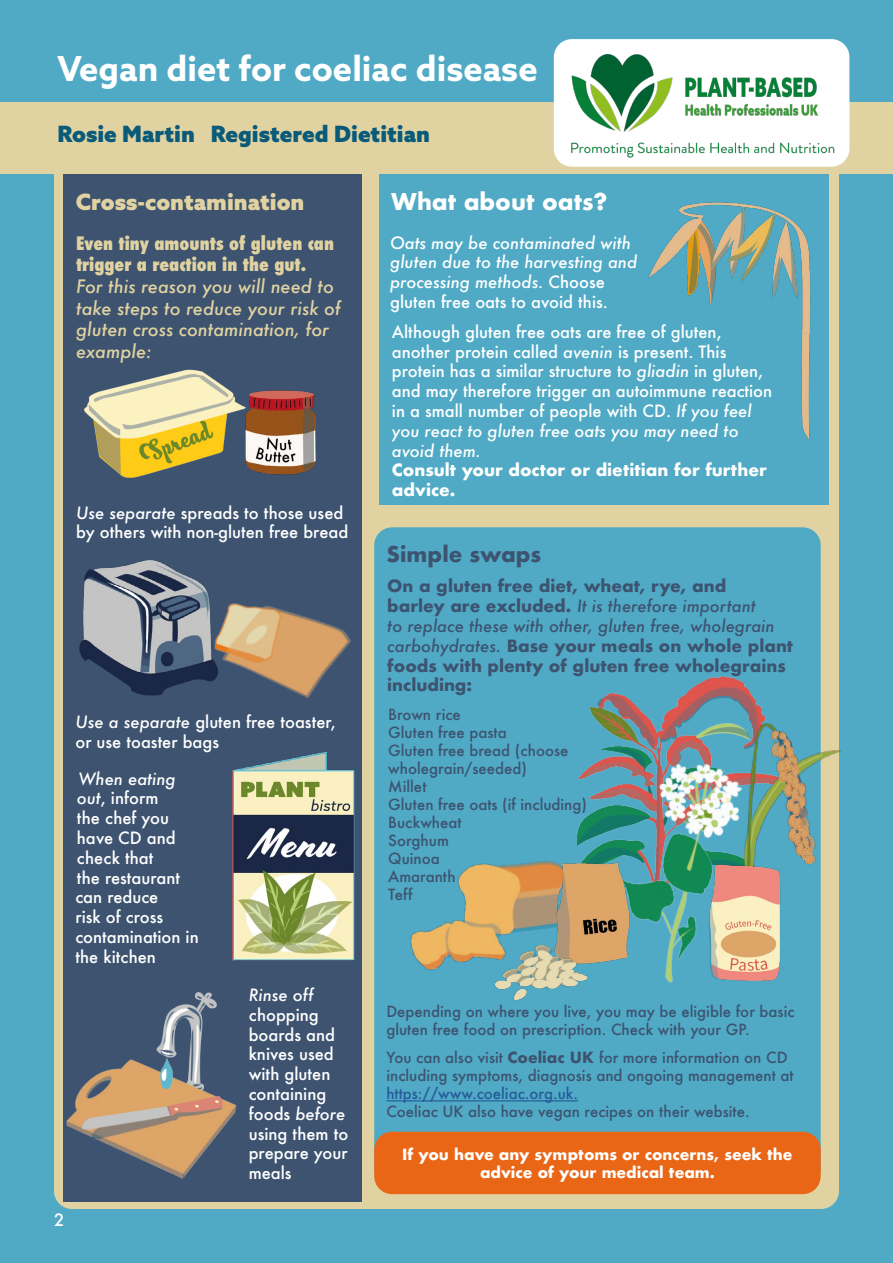
<style>
.page{position:relative;width:893px;height:1263px;background:#50aac5}
.page>*{position:absolute;margin:0;border:0;box-sizing:border-box;transform-origin:0 0}
.t1{font:700 34.5px "Azo Sans";color:#fff}
.t2{font:900 22.5px "Azo Sans";color:#0a5b79}
.t3{font:900 22.5px "Azo Sans";color:#e1d3a1}
.t4{font:700 22.5px "Futura";color:#fff}
.t5{font:700 22.5px "Futura";color:#3d5370}
.t6{font:700 21px "Futura";color:#3d5370}
.t7{font:italic 500 18px/21.6px "Futura";color:#e1d3a1}
.t8{font:800 condensed 18px/21.6px "Futura";color:#e1d3a1}
.t9{font:500 16.5px/19.8px "Futura";color:#fff}
.t10{font:700 16.5px/19.8px "Futura";color:#3d5370}
.t11{font:italic 500 16.5px/19.8px "Futura";color:#fff}
.t12{font:700 16.5px/19.8px "Futura";color:#fff}
.t13{font:500 15px/18px "Futura";color:#3d5370}
.t14{font:700 15px/18px "Futura";color:#fff;text-align:center}
.t15{font:500 15px "Futura";color:#275b9b}
.s1{font-style:italic}
.s2{font-style:normal}
.s3{font-weight:500;font-style:italic}
.s4{font-weight:700}
</style>
<div class="page">
<div style="left:54px;top:143px;width:785px;height:1066px;background:#e1d3a1;border-radius:18px"></div>
<div style="left:63px;top:155px;width:298px;height:1046px;background:#3d5370"></div>
<div style="left:0;top:103px;width:893px;height:71px;background:#e1d3a1"></div>
<div style="left:554px;top:39px;width:295px;height:128px;background:#fff;border-radius:18px"></div>
<img style="left:552px;top:48px;width:294px;height:115px">
<div style="left:379px;top:174px;width:450px;height:331px;background:#50aac5"></div>
<img style="left:648px;top:202px;width:163px;height:239px">
<img style="left:79px;top:560px;width:113px;height:136px">
<img style="left:192px;top:558px;width:170px;height:176px">
<img style="left:84px;top:369px;width:157px;height:109px">
<img style="left:241px;top:390px;width:75px;height:85px">
<img style="left:66px;top:992px;width:171px;height:187px">
<div style="left:374px;top:527px;width:447px;height:659px;background:#50aac5;border-radius:18px"></div>
<hr style="left:386px;top:1100px;width:192px;height:1px;background:#275b9b">
<div style="left:374px;top:1132px;width:447px;height:62px;background:#e96616;border-radius:18px"></div>
<img style="left:232px;top:748px;width:130px;height:216px">
<img style="left:577px;top:676px;width:185px;height:178px">
<img style="left:604px;top:755px;width:125px;height:228px">
<img style="left:729px;top:714px;width:112px;height:223px">
<img style="left:410px;top:843px;width:170px;height:128px">
<img style="left:549px;top:854px;width:105px;height:111px">
<img style="left:692px;top:864px;width:109px;height:119px">
<img style="left:493px;top:936px;width:98px;height:65px">
<h1 class="t1" style="left:58px;top:46px;width:482px">Vegan diet for coeliac disease</h1>
<h2 class="t2" style="left:58px;top:119px;width:374px">Rosie Martin Registered Dietitian</h2>
<h2 class="t3" style="left:76px;top:187px;width:230px">Cross-contamination</h2>
<p class="t8" style="left:76px;top:232px;width:259px">Even tiny amounts of gluten can trigger a reaction in the gut.</p>
<p class="t7" style="left:76px;top:275px;width:266px">For this reason you will need to take steps to reduce your risk of gluten cross contamination, for example:</p>
<p class="t9" style="left:76px;top:502px;width:274px"><span class="s1">Use separate</span> spreads to those used by others with non-gluten free bread</p>
<p class="t9" style="left:75px;top:712px;width:262px"><span class="s1">Use a separate</span> gluten free toaster, or use toaster bags</p>
<p class="t9" style="left:75px;top:768px;width:125px"><span class="s1">When eating out</span>, inform<br>the chef you have CD and check that<br>the restaurant can reduce<br>risk of cross contamination in the kitchen</p>
<p class="t11" style="left:249px;top:985px;width:66px">Rinse off</p>
<p class="t9" style="left:249px;top:1004px;width:101px">chopping boards and knives used with gluten containing foods <span class="s1">before </span>using them to prepare your meals</p>
<p class="t9" style="left:54px;top:1209px;width:12px">2</p>
<h2 class="t4" style="left:391px;top:185px;width:218px">What about oats?</h2>
<p class="t11" style="left:390px;top:232px;width:249px">Oats may be contaminated with gluten due to the harvesting and processing methods. <span class="s2">Choose gluten free oats to avoid this.</span></p>
<p class="t9" style="left:392px;top:322px;width:382px">Although gluten free oats are free of gluten, another protein called <span class="s1">avenin</span> is present. This protein has a similar structure to <span class="s1">gliadin</span> in gluten, and may therefore trigger an autoimmune reaction in a small number of people with CD. <span class="s1">If you feel you react to gluten free oats you may need to avoid them.</span></p>
<p class="t12" style="left:392px;top:460px;width:376px">Consult your doctor or dietitian for further advice.</p>
<h2 class="t5" style="left:388px;top:538px;width:167px">Simple swaps</h2>
<p class="t6" style="left:386px;top:539px;width:156px">Simple swaps</p>
<p class="t10" style="left:387px;top:576px;width:407px">On a gluten free diet, wheat, rye, and<br>barley are excluded. <span class="s3">It is therefore important<br>to replace these with other, gluten free, wholegrain carbohydrates.</span> Base your meals on whole plant foods with plenty of gluten free wholegrains including:</p>
<p class="t13" style="left:388px;top:705px;width:200px">Brown rice<br>Gluten free pasta<br>Gluten free bread (choose wholegrain/seeded)<br>Millet<br>Gluten free oats (if including)<br>Buckwheat<br>Sorghum<br>Quinoa<br>Amaranth<br>Teff</p>
<p class="t13" style="left:386px;top:1002px;width:410px">Depending on where you live, you may be eligible for basic gluten free food on prescription. Check with your GP.</p>
<p class="t13" style="left:386px;top:1049px;width:409px">You can also visit <span class="s4">Coeliac UK</span> for more information on CD including symptoms, diagnosis and ongoing management at</p>
<p class="t15" style="left:386px;top:1083px;width:193px">https://www.coeliac.org.uk.</p>
<p class="t13" style="left:386px;top:1103px;width:365px">Coeliac UK also have vegan recipes on their website.</p>
<p class="t14" style="left:402px;top:1145px;width:392px">If you have any symptoms or concerns, seek the advice of your medical team.</p>
</div>
